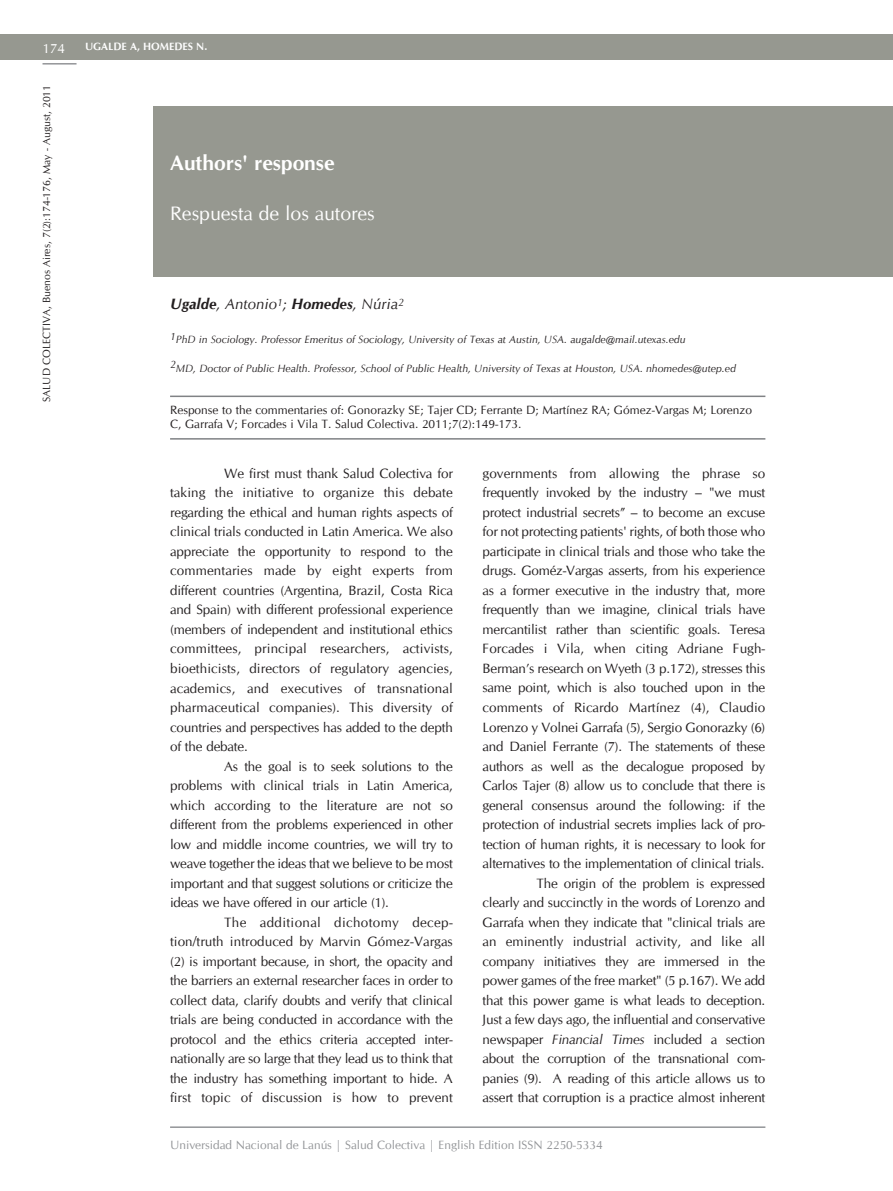
<style>
.page{position:relative;width:893px;height:1191px;background:#fff}
.page>*{position:absolute;margin:0;border:0;box-sizing:border-box;transform-origin:0 0}
.t1{font:700 21px "CG Omega";color:#fff}
.t2{font:19.5px "CG Omega";color:#fff}
.t3{font:italic 15px "CG Omega";color:#231f20}
.t4{font:13.5px/19.5px "CG Omega";letter-spacing:-.015em;color:#231f20;text-align:right}
.t5{font:13.5px "CG Omega";letter-spacing:.01em;color:#231f20}
.t6{font:13.5px "CG Omega";letter-spacing:.005em;color:#231f20}
.t7{font:13.5px "CG Omega";letter-spacing:.03em;color:#231f20}
.t8{font:13.5px "CG Omega";color:#fff}
.t9{font:12px/14.4px "CG Omega";color:#231f20}
.t10{font:12px "CG Omega";color:#939598}
.t11{font:italic 10.5px "CG Omega";color:#231f20}
.t12{font:10.5px "CG Omega";color:#231f20}
.t13{font:700 10.5px "CG Omega";color:#fff}
.s1{font-weight:700}
.s2{font-style:italic}
</style>
<div class="page">
<div style="left:153px;top:106px;width:740px;height:170px;background:#969890"></div>
<div style="left:0;top:34px;width:893px;height:26px;background:#969890"></div>
<hr style="left:43px;top:63px;width:34px;height:2px;background:#939598">
<hr style="left:170px;top:1126px;width:595px;height:2px;background:#939598">
<hr style="left:170px;top:395px;width:595px;height:2px;background:#808285">
<hr style="left:170px;top:438px;width:595px;height:1px;background:#808285">
<p class="t8" style="left:43px;top:40px;width:24px">174</p>
<p class="t12" style="left:40px;top:402px;width:318px;rotate:-90deg">SALUD CoLECTIVA, Buenos Aires, 7(2):174-176, May - August, 2011</p>
<p class="t13" style="left:85px;top:40px;width:124px">ugAlde A, homedes n.</p>
<h1 class="t1" style="left:170px;top:150px;width:166px">Authors' response</h1>
<h2 class="t2" style="left:170px;top:201px;width:206px">Respuesta de los autores</h2>
<p class="t3" style="left:170px;top:295px;width:235px"><span class="s1">Ugalde</span>, Antonio<sup>1</sup>; <span class="s1">Homedes</span>, Núria<sup>2</sup></p>
<p class="t11" style="left:170px;top:333px;width:517px">1PhD in Sociology. Professor Emeritus of Sociology, University of Texas at Austin, USA. augalde@mail.utexas.edu</p>
<p class="t11" style="left:170px;top:362px;width:567px">2MD, Doctor of Public Health. Professor, School of Public Health, University of Texas at Houston, USA. nhomedes@utep.ed</p>
<p class="t9" style="left:170px;top:402px;width:584px">Response to the commentaries of: Gonorazky SE; Tajer CD; Ferrante D; Martínez RA; Gómez-Vargas M; Lorenzo<br>C, Garrafa V; Forcades i Vila T. Salud Colectiva. 2011;7(2):149-173.</p>
<p class="t4" style="left:224px;top:463px;width:230px">We first must thank Salud Colectiva for</p>
<p class="t5" style="left:170px;top:484px;width:284px">taking the initiative to organize this debate</p>
<p class="t4" style="left:170px;top:502px;width:284px">regarding the ethical and human rights aspects of</p>
<p class="t4" style="left:170px;top:522px;width:284px">clinical trials conducted in Latin America. We also</p>
<p class="t4" style="left:170px;top:541px;width:284px">appreciate the opportunity to respond to the</p>
<p class="t5" style="left:170px;top:562px;width:284px">commentaries made by eight experts from</p>
<p class="t4" style="left:170px;top:580px;width:284px">different countries (Argentina, Brazil, Costa Rica</p>
<p class="t4" style="left:170px;top:600px;width:284px">and Spain) with different professional experience</p>
<p class="t4" style="left:170px;top:619px;width:284px">(members of independent and institutional ethics</p>
<p class="t5" style="left:170px;top:640px;width:284px">committees, principal researchers, activists,</p>
<p class="t5" style="left:170px;top:660px;width:284px">bioethicists, directors of regulatory agencies,</p>
<p class="t5" style="left:170px;top:679px;width:284px">academics, and executives of transnational</p>
<p class="t5" style="left:170px;top:699px;width:284px">pharmaceutical companies). This diversity of</p>
<p class="t4" style="left:170px;top:717px;width:284px">countries and perspectives has added to the depth</p>
<p class="t4" style="left:170px;top:736px;width:79px">of the debate.</p>
<p class="t4" style="left:224px;top:756px;width:230px">As the goal is to seek solutions to the</p>
<p class="t4" style="left:170px;top:775px;width:284px">problems with clinical trials in Latin America,</p>
<p class="t4" style="left:170px;top:795px;width:284px">which according to the literature are not so</p>
<p class="t4" style="left:170px;top:814px;width:284px">different from the problems experienced in other</p>
<p class="t4" style="left:170px;top:834px;width:284px">low and middle income countries, we will try to</p>
<p class="t4" style="left:170px;top:853px;width:284px">weave together the ideas that we believe to be most</p>
<p class="t4" style="left:170px;top:873px;width:284px">important and that suggest solutions or criticize the</p>
<p class="t4" style="left:170px;top:892px;width:220px">ideas we have offered in our article (1).</p>
<p class="t7" style="left:224px;top:913px;width:230px">The additional dichotomy decep-</p>
<p class="t6" style="left:170px;top:933px;width:284px">tion/truth introduced by Marvin Gómez-Vargas</p>
<p class="t4" style="left:170px;top:951px;width:284px">(2) is important because, in short, the opacity and</p>
<p class="t4" style="left:170px;top:970px;width:284px">the barriers an external researcher faces in order to</p>
<p class="t4" style="left:170px;top:990px;width:284px">collect data, clarify doubts and verify that clinical</p>
<p class="t4" style="left:170px;top:1009px;width:284px">trials are being conducted in accordance with the</p>
<p class="t4" style="left:170px;top:1029px;width:284px">protocol and the ethics criteria accepted inter-</p>
<p class="t4" style="left:170px;top:1048px;width:284px">nationally are so large that they lead us to think that</p>
<p class="t4" style="left:170px;top:1068px;width:284px">the industry has something important to hide. A</p>
<p class="t6" style="left:170px;top:1089px;width:284px">first topic of discussion is how to prevent</p>
<p class="t4" style="left:483px;top:463px;width:284px">governments from allowing the phrase so frequently invoked by the industry – "we must protect industrial secrets” – to become an excuse for not protecting patients' rights, of both those who participate in clinical trials and those who take the drugs. Goméz-Vargas asserts, from his experience as a former executive in the industry that, more frequently than we imagine, clinical trials have mercantilist rather than scientific goals. Teresa Forcades i Vila, when citing Adriane Fugh-Berman’s research on Wyeth (3 p.172), stresses this same point, which is also touched upon in the comments of Ricardo Martínez (4), Claudio Lorenzo y Volnei Garrafa (5), Sergio Gonorazky (6) and Daniel Ferrante (7). The statements of these authors as well as the decalogue proposed by Carlos Tajer (8) allow us to conclude that there is general consensus around the following: if the protection of industrial secrets implies lack of pro&shy;tection of human rights, it is necessary to look for alternatives to the implementation of clinical trials.<br>The origin of the problem is expressed<br>clearly and succinctly in the words of Lorenzo and Garrafa when they indicate that "clinical trials are an eminently industrial activity, and like all company initiatives they are immersed in the power games of the free market" (5 p.167). We add that this power game is what leads to deception.<br>Just a few days ago, the influential and conservative newspaper <span class="s2">Financial Times</span> included a section about the corruption of the transnational com&shy;panies (9). A reading of this article allows us to assert that corruption is a practice almost inherent</p>
<p class="t10" style="left:170px;top:1137px;width:434px">Universidad Nacional de Lanús | Salud Colectiva | English Edition ISSN 2250-5334</p>
</div>
